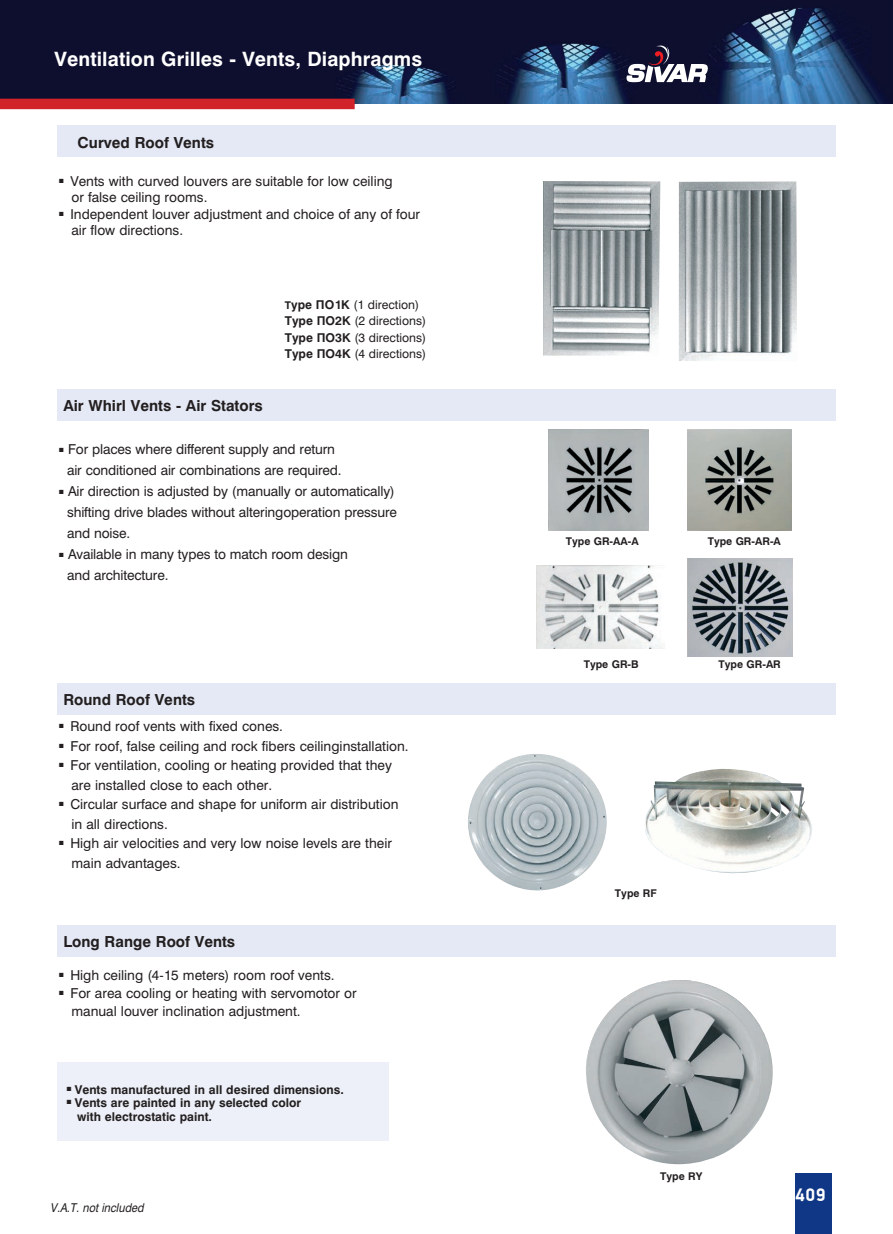
<style>
.page{position:relative;width:893px;height:1234px;background:#fff}
.page>*{position:absolute;margin:0;border:0;box-sizing:border-box;transform-origin:0 0}
.t1{font:700 19.5px "Mg Helvetica";letter-spacing:.005em;color:#fff}
.t2{font:700 18px "PF Din Display";color:#fff}
.t3{font:700 15px "Mg Helvetica";color:#231f20}
.t4{font:13.5px/21px "Mg Helvetica";color:#231f20}
.t5{font:700 12px/13.5px "Mg Helvetica";color:#231f20}
.t6{font:12px/16.5px "Mg Helvetica";color:#231f20}
.t7{font:italic 12px "Mg Helvetica";color:#231f20;scale:.9 1}
.t8{font:700 10.5px "Mg Helvetica";color:#231f20}
.s1{font-weight:700;font-size:10.5px}
.s2{font-weight:700}
</style>
<div class="page">
<img style="left:0;top:0;width:893px;height:104px">
<div style="left:795px;top:1172px;width:36px;height:61px;background:#103785"></div>
<svg style="left:626px;top:45px;width:82px;height:37px"></svg>
<div style="left:0;top:99px;width:355px;height:10px;background:#d1232a"></div>
<div style="left:57px;top:925px;width:779px;height:32px;background:#e4e9f5"></div>
<div style="left:58px;top:1061px;width:331px;height:79px;background:#edf0f8"></div>
<img style="left:543px;top:181px;width:254px;height:180px">
<div style="left:57px;top:125px;width:779px;height:32px;background:#e4e9f5"></div>
<div style="left:57px;top:682px;width:779px;height:32px;background:#e4e9f5"></div>
<div style="left:57px;top:389px;width:779px;height:32px;background:#e4e9f5"></div>
<img style="left:537px;top:565px;width:125px;height:83px">
<img style="left:548px;top:429px;width:100px;height:101px">
<img style="left:687px;top:429px;width:104px;height:101px">
<img style="left:688px;top:558px;width:104px;height:98px">
<img style="left:645px;top:768px;width:167px;height:106px">
<img style="left:586px;top:980px;width:187px;height:183px">
<img style="left:468px;top:754px;width:139px;height:137px">
<p class="t1" style="left:55px;top:47px;width:369px">Ventilation Grilles - Vents, Diaphragms</p>
<p class="t3" style="left:78px;top:133px;width:138px">Curved Roof Vents</p>
<p class="t4" style="left:71px;top:173px;width:323px;line-height:16.2px;text-indent:-12px">■ Vents with curved louvers are suitable for low ceiling or false ceiling rooms.</p>
<p class="t4" style="left:71px;top:205px;width:350px;line-height:16.2px;text-indent:-12px">■ Independent louver adjustment and choice of any of four air flow directions.</p>
<p class="t3" style="left:63px;top:396px;width:201px">Air Whirl Vents - Air Stators</p>
<p class="t6" style="left:285px;top:296px;width:143px"><span class="s1">T</span><span class="s2">ype ¶√1∫</span> (1 direction)<br><span class="s2">Type ¶√2∫</span> (2 directions)<br><span class="s2">Type ¶√3∫</span> (3 directions)<br><span class="s2">Type ¶√4∫</span> (4 directions)</p>
<p class="t4" style="left:59px;top:438px;width:284px;text-align:center">■ For places where different supply and return air conditioned air combinations are required.</p>
<p class="t4" style="left:67px;top:480px;width:332px;text-indent:-8px">■ Air direction is adjusted by (manually or automatically) shifting drive blades without alteringoperation pressure and noise.</p>
<p class="t4" style="left:67px;top:543px;width:282px;text-indent:-8px">■ Available in many types to match room design and architecture.</p>
<p class="t3" style="left:63px;top:690px;width:133px">Round Roof Vents</p>
<p class="t4" style="left:59px;top:715px;width:225px">■ Round roof vents with fixed cones.</p>
<p class="t4" style="left:59px;top:735px;width:351px">■ For roof, false ceiling and rock fibers ceilinginstallation.</p>
<p class="t4" style="left:71px;top:755px;width:322px;line-height:19.5px;text-indent:-12px">■ For ventilation, cooling or heating provided that they are installed close to each other.</p>
<p class="t4" style="left:71px;top:794px;width:329px;line-height:19.5px;text-indent:-12px">■ Circular surface and shape for uniform air distribution in all directions.</p>
<p class="t4" style="left:71px;top:833px;width:322px;line-height:19.5px;text-indent:-12px">■ High air velocities and very low noise levels are their main advantages.</p>
<p class="t3" style="left:63px;top:932px;width:173px">Long Range Roof Vents</p>
<p class="t4" style="left:59px;top:964px;width:277px">■ High ceiling (4-15 meters) room roof vents.</p>
<p class="t4" style="left:71px;top:984px;width:287px;line-height:18px;text-indent:-12px">■ For area cooling or heating with servomotor or manual louver inclination adjustment.</p>
<p class="t5" style="left:67px;top:1082px;width:279px">■ Vents manufactured in all desired dimensions.</p>
<p class="t5" style="left:77px;top:1095px;width:225px;text-indent:-11px">■ Vents are painted in any selected color with electrostatic paint.</p>
<p class="t7" style="left:50px;top:1199px;width:105px">V.A.T. not included</p>
<p class="t8" style="left:566px;top:534px;width:74px">∆ype GR-AA-A</p>
<p class="t8" style="left:708px;top:534px;width:75px">∆ype GR-AR-A</p>
<p class="t8" style="left:584px;top:657px;width:56px">∆ype GR-B</p>
<p class="t8" style="left:719px;top:657px;width:64px">∆ype GR-AR</p>
<p class="t8" style="left:615px;top:886px;width:43px">∆ype RF</p>
<p class="t8" style="left:660px;top:1169px;width:44px">∆ype RY</p>
<p class="t2" style="left:795px;top:1183px;width:32px">409</p>
</div>
